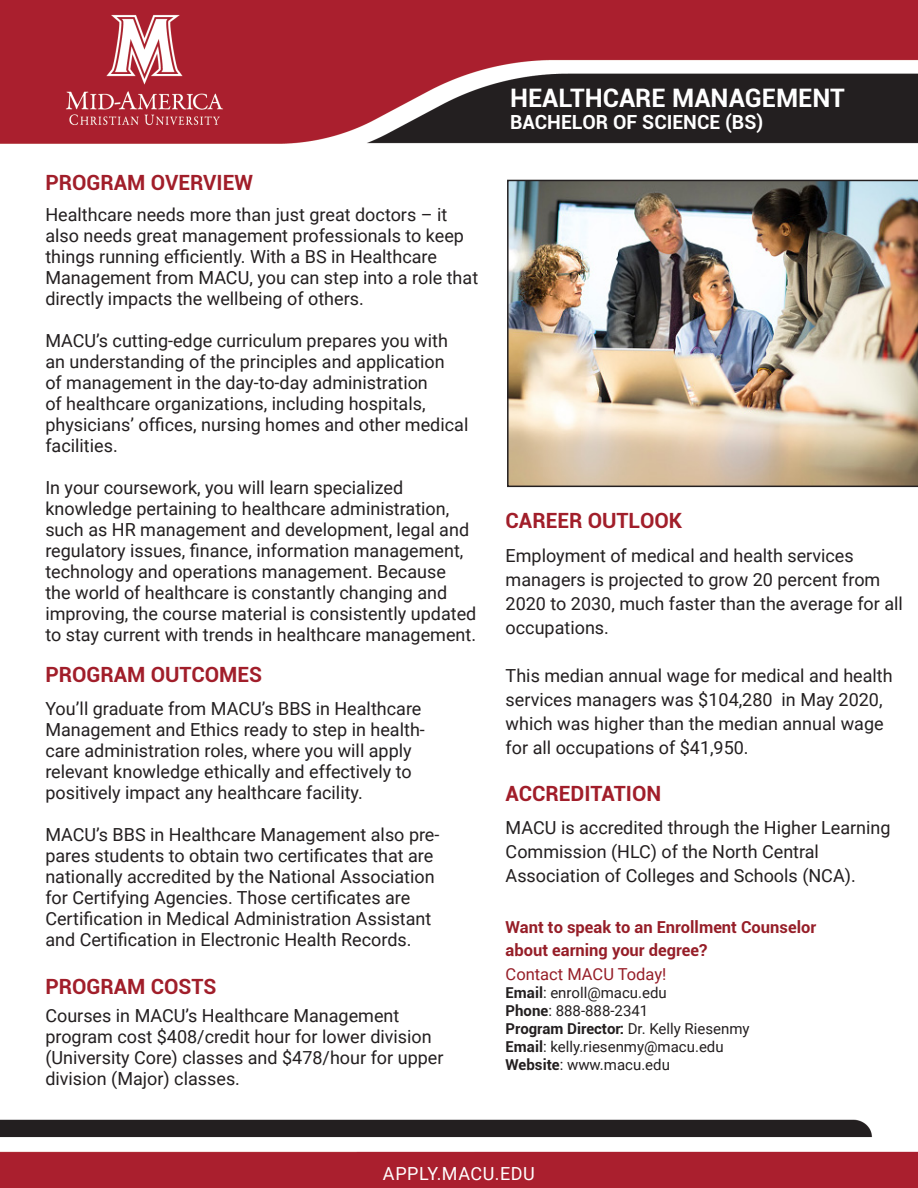
<style>
.page{position:relative;width:918px;height:1188px;background:#fff}
.page>*{position:absolute;margin:0;border:0;box-sizing:border-box;transform-origin:0 0}
.t1{font:700 25.5px "Roboto";color:#fff}
.t2{font:700 21px "Roboto";color:#a11e2a}
.t3{font:700 19.5px "Roboto";color:#fff}
.Body{font:18px/21px "Roboto";color:#231f20}
.t4{font:18px "Roboto";letter-spacing:.035em;color:#fff}
.t5{font:700 16.5px/22.5px "Roboto";color:#961e28}
.t6{font:16.5px "Roboto";color:#961e28}
.t7{font:15px "Roboto";color:#231f20}
.t8{font:700 15px "Roboto";color:#231f20}
.s1{font-weight:700}
.s2{font-weight:400}
</style>
<div class="page">
<img style="left:0;top:0;width:918px;height:1188px">
<img style="left:507px;top:180px;width:411px;height:307px">
<div style="left:387px;top:1156px;width:151px;height:26px;background:#aa1f2e"></div>
<p class="t1" style="left:510px;top:79px;width:336px">HEALTHCARE MANAGEMENT</p>
<p class="t2" style="left:45px;top:168px;width:209px">PROGRAM OVERVIEW</p>
<p class="Body" style="left:45px;top:204px;width:434px">Healthcare needs more than just great doctors – it also needs great management professionals to keep things running efficiently. With a BS in Healthcare Management from MACU, you can step into a role that directly impacts the wellbeing of others.</p>
<p class="Body" style="left:45px;top:330px;width:425px">MACU’s cutting-edge curriculum prepares you with an understanding of the principles and application<br>of management in the day-to-day administration<br>of healthcare organizations, including hospitals, physicians’ offices, nursing homes and other medical facilities.</p>
<p class="Body" style="left:45px;top:477px;width:433px">In your coursework, you will learn specialized knowledge pertaining to healthcare administration, such as HR management and development, legal and regulatory issues, finance, information management, technology and operations management. Because<br>the world of healthcare is constantly changing and improving, the course material is consistently updated to stay current with trends in healthcare management.</p>
<p class="t2" style="left:45px;top:659px;width:218px">PROGRAM OUTCOMES</p>
<p class="Body" style="left:45px;top:698px;width:381px">You’ll graduate from MACU’s BBS in Healthcare Management and Ethics ready to step in health&shy;care administration roles, where you will apply relevant knowledge ethically and effectively to positively impact any healthcare facility.</p>
<p class="Body" style="left:45px;top:824px;width:396px">MACU’s BBS in Healthcare Management also pre&shy;pares students to obtain two certificates that are nationally accredited by the National Association for Certifying Agencies. Those certificates are Certification in Medical Administration Assistant and Certification in Electronic Health Records.</p>
<p class="t2" style="left:45px;top:972px;width:173px">PROGRAM COSTS</p>
<p class="Body" style="left:45px;top:1005px;width:400px">Courses in MACU’s Healthcare Management program cost $408/credit hour for lower division (University Core) classes and $478/hour for upper division (Major) classes.</p>
<p class="t3" style="left:510px;top:108px;width:255px">BACHELOR OF SCIENCE (BS)</p>
<p class="t2" style="left:506px;top:506px;width:178px">CAREER OUTLOOK</p>
<p class="Body" style="left:506px;top:543px;width:399px;line-height:24px">Employment of medical and health services managers is projected to grow 20 percent from 2020 to 2030, much faster than the average for all occupations.</p>
<p class="Body" style="left:506px;top:663px;width:389px;line-height:24px">This median annual wage for medical and health services managers was $104,280 in May 2020, which was higher than the median annual wage for all occupations of $41,950.</p>
<p class="t2" style="left:506px;top:778px;width:157px">ACCREDITATION</p>
<p class="Body" style="left:506px;top:815px;width:387px;line-height:24px">MACU is accredited through the Higher Learning<br>Commission (HLC) of the North Central<br>Association of Colleges and Schools (NCA).</p>
<p class="t5" style="left:506px;top:915px;width:312px">Want to speak to an Enrollment Counselor about earning your degree?</p>
<p class="t6" style="left:506px;top:962px;width:162px">Contact MACU Today!</p>
<p class="t7" style="left:506px;top:982px;width:163px"><span class="s1">Email</span>: enroll@macu.edu</p>
<p class="t7" style="left:506px;top:1000px;width:144px"><span class="s1">Phone</span>: 888-888-2341</p>
<p class="t8" style="left:506px;top:1018px;width:246px">Program Director: <span class="s2">Dr. Kelly Riesenmy</span></p>
<p class="t7" style="left:506px;top:1036px;width:220px"><span class="s1">Email</span>: kelly.riesenmy@macu.edu</p>
<p class="t7" style="left:506px;top:1054px;width:166px"><span class="s1">Website</span>: www.macu.edu</p>
<p class="t4" style="left:383px;top:1161px;width:154px">APPLY.MACU.EDU</p>
</div>
